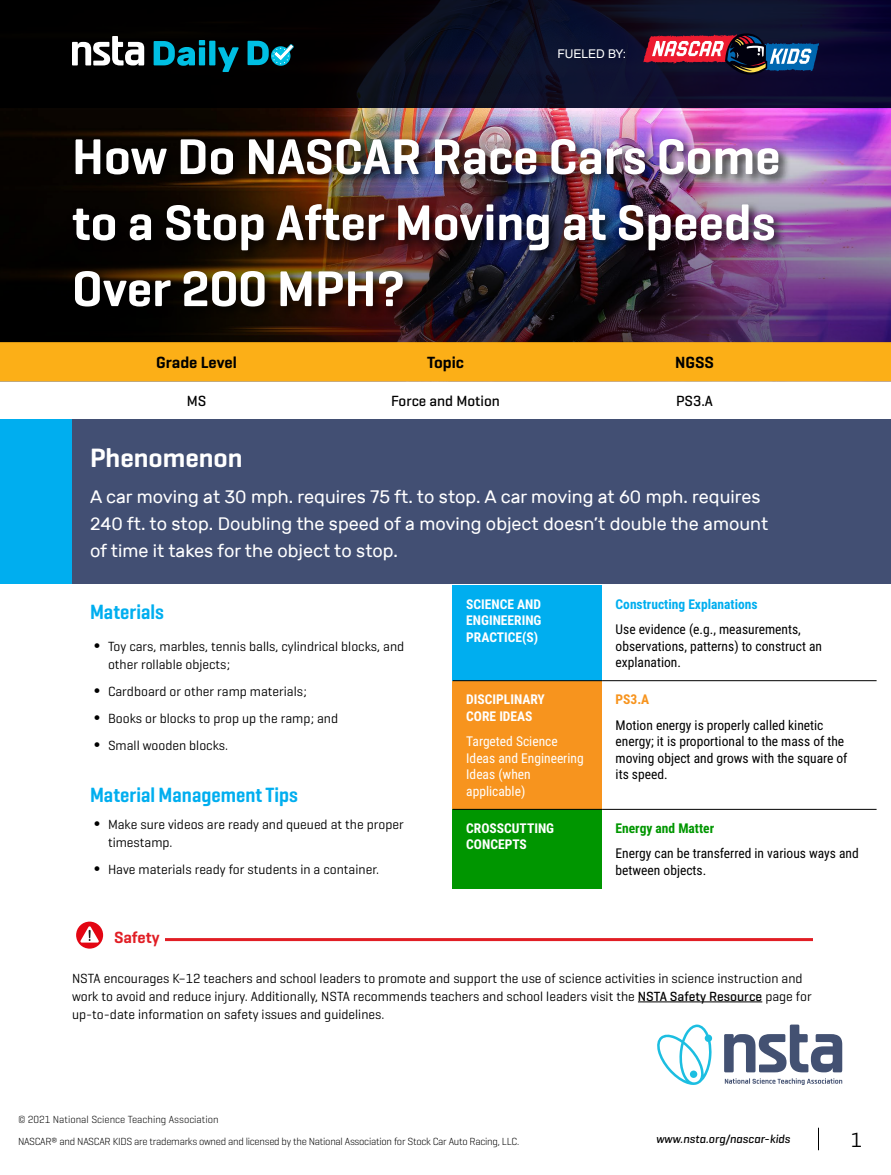
<style>
.page{position:relative;width:891px;height:1175px;background:#fff}
.page>*{position:absolute;margin:0;border:0;box-sizing:border-box;transform-origin:0 0}
.t1{font:600 51px/66px "Geogrotesque";color:#fff;text-align:justify}
.t2{font:600 27px "Geogrotesque";color:#fff}
.t3{font:600 21px "Geogrotesque Cond";color:#00aeef}
.t4{font:21px "Geogrotesque";color:#000}
.t5{font:18px/27px "Rubik";color:#fff}
.t6{font:600 16.5px "Geogrotesque";color:#000}
.t7{font:600 16.5px "Geogrotesque";color:#e11e25}
.t8{font:500 15px "Geogrotesque";color:#000}
.t9{font:13.5px/18px "Geogrotesque";color:#000}
.t10{font:13.5px/16.5px "Roboto Condensed";color:#000}
.t11{font:700 13.5px/16.5px "Roboto Condensed";color:#fff}
.t12{font:13.5px/16.5px "Roboto Condensed";color:#fff}
.t13{font:700 13.5px "Roboto Condensed";color:#00aeef}
.t14{font:700 13.5px "Roboto Condensed";color:#009600}
.t15{font:700 13.5px "Roboto Condensed";color:#f7941e}
.t16{font:italic 500 12px "Geogrotesque";color:#000}
.t17{font:12px "Helvetica LT Std";color:#fff}
.t18{font:300 10.5px/22.5px "Geogrotesque";letter-spacing:-.025em;color:#000}
.s1{font-family:"Helvetica LT Std";font-size:15px}
.s2{font-weight:500}
</style>
<div class="page">
<svg style="left:0;top:0;width:891px;height:108px;background:#080818"></svg>
<svg style="left:154px;top:40px;width:85px;height:32px;background:#005160"></svg>
<svg style="left:72px;top:36px;width:72px;height:29px"></svg>
<svg style="left:248px;top:41px;width:46px;height:24px"></svg>
<svg style="left:643px;top:33px;width:176px;height:42px;background:#5f415a"></svg>
<img style="left:0;top:108px;width:891px;height:234px">
<div style="left:453px;top:585px;width:149px;height:95px;background:#00aeef"></div>
<svg style="left:602px;top:681px;width:275px;height:128px"></svg>
<div style="left:453px;top:680px;width:149px;height:129px;background:#f7941e"></div>
<div style="left:453px;top:809px;width:149px;height:79px;background:#009600"></div>
<hr style="left:453px;top:680px;width:149px;height:1px;background:#000">
<hr style="left:602px;top:680px;width:275px;height:1px;background:#000">
<hr style="left:453px;top:809px;width:149px;height:1px;background:#000">
<hr style="left:602px;top:809px;width:275px;height:1px;background:#000">
<div style="left:69px;top:135px;width:722px;height:184px;background:#000;opacity:.75"></div>
<div style="left:0;top:342px;width:891px;height:40px;background:#fcaf17"></div>
<svg style="left:657px;top:1024px;width:55px;height:61px"></svg>
<div style="left:690px;top:1070px;width:7px;height:8px;background:#1cbee1;border-radius:50%"></div>
<svg style="left:724px;top:1024px;width:118px;height:48px"></svg>
<svg style="left:725px;top:1078px;width:117px;height:7px"></svg>
<div style="left:0;top:419px;width:72px;height:165px;background:#00aeef"></div>
<div style="left:72px;top:419px;width:819px;height:165px;background:#424f73"></div>
<svg style="left:76px;top:921px;width:27px;height:27px"></svg>
<svg style="left:80px;top:926px;width:19px;height:16px"></svg>
<hr style="left:165px;top:938px;width:648px;height:3px;background:#e11e25">
<hr style="left:638px;top:1001px;width:124px;height:1px;background:#000">
<svg style="left:818px;top:1127px;width:1px;height:23px"></svg>
<p class="t17" style="left:557px;top:47px;width:70px">FUELED BY:</p>
<h1 class="t1" style="left:72px;top:123px;width:710px">How Do NASCAR Race Cars Come to a Stop After Moving at Speeds Over 200 MPH?</h1>
<p class="t6" style="left:156px;top:352px;width:82px">Grade Level</p>
<p class="t6" style="left:427px;top:352px;width:38px">Topic</p>
<p class="t6" style="left:675px;top:352px;width:40px">NGSS</p>
<p class="t8" style="left:187px;top:392px;width:21px">MS</p>
<p class="t8" style="left:391px;top:392px;width:110px">Force and Motion</p>
<p class="t8" style="left:676px;top:392px;width:38px">PS3.A</p>
<h2 class="t2" style="left:90px;top:441px;width:154px">Phenomenon</h2>
<h3 class="t5" style="left:90px;top:483px;width:680px">A car moving at 30 mph. requires 75 ft. to stop. A car moving at 60 mph. requires<br>240 ft. to stop. Doubling the speed of a moving object doesn’t double the amount of time it takes for the object to stop.</h3>
<h3 class="t3" style="left:90px;top:599px;width:75px">Materials</h3>
<p class="t9" style="left:108px;top:637px;width:298px;text-indent:-14px"><span class="s1">•</span> Toy cars, marbles, tennis balls, cylindrical blocks, and other rollable objects;</p>
<p class="t9" style="left:94px;top:682px;width:214px"><span class="s1">•</span> Cardboard or other ramp materials;</p>
<p class="t9" style="left:94px;top:709px;width:245px"><span class="s1">•</span> Books or blocks to prop up the ramp; and</p>
<p class="t9" style="left:94px;top:736px;width:135px"><span class="s1">•</span> Small wooden blocks.</p>
<h3 class="t3" style="left:90px;top:781px;width:210px">Material Management Tips</h3>
<p class="t9" style="left:108px;top:815px;width:297px;text-indent:-14px"><span class="s1">•</span> Make sure videos are ready and queued at the proper timestamp.</p>
<p class="t9" style="left:94px;top:860px;width:286px"><span class="s1">•</span> Have materials ready for students in a container.</p>
<p class="t11" style="left:466px;top:595px;width:77px;text-align:justify">SCIENCE AND ENGINEERING PRACTICE(S)</p>
<p class="t13" style="left:616px;top:594px;width:143px">Constructing Explanations</p>
<p class="t10" style="left:616px;top:620px;width:208px">Use evidence (e.g., measurements, observations, patterns) to construct an explanation.</p>
<p class="t11" style="left:466px;top:690px;width:80px">DISCIPLINARY<br>CORE IDEAS</p>
<p class="t12" style="left:466px;top:732px;width:119px">Targeted Science<br>Ideas and Engineering<br>Ideas (when applicable)</p>
<p class="t15" style="left:616px;top:690px;width:35px">PS3.A</p>
<p class="t10" style="left:616px;top:716px;width:233px">Motion energy is properly called kinetic energy; it is proportional to the mass of the moving object and grows with the square of its speed.</p>
<p class="t11" style="left:466px;top:819px;width:89px">CROSSCUTTING<br>CONCEPTS</p>
<p class="t14" style="left:616px;top:818px;width:100px">Energy and Matter</p>
<p class="t10" style="left:616px;top:845px;width:245px">Energy can be transferred in various ways and between objects.</p>
<p class="t7" style="left:114px;top:926px;width:47px">Safety</p>
<p class="t9" style="left:72px;top:968px;width:741px">NSTA encourages K–12 teachers and school leaders to promote and support the use of science activities in science instruction and work to avoid and reduce injury. Additionally, NSTA recommends teachers and school leaders visit the <span class="s2">NSTA Safety Resource</span> page for up-to-date information on safety issues and guidelines.</p>
<p class="t18" style="left:18px;top:1107px;width:503px">© 2021 National Science Teaching Association<br>NASCAR® and NASCAR KIDS are trademarks owned and licensed by the National Association for Stock Car Auto Racing, LLC.</p>
<p class="t16" style="left:656px;top:1131px;width:136px">www.nsta.org/nascar-kids</p>
<h3 class="t4" style="left:851px;top:1126px;width:13px">1</h3>
</div>
